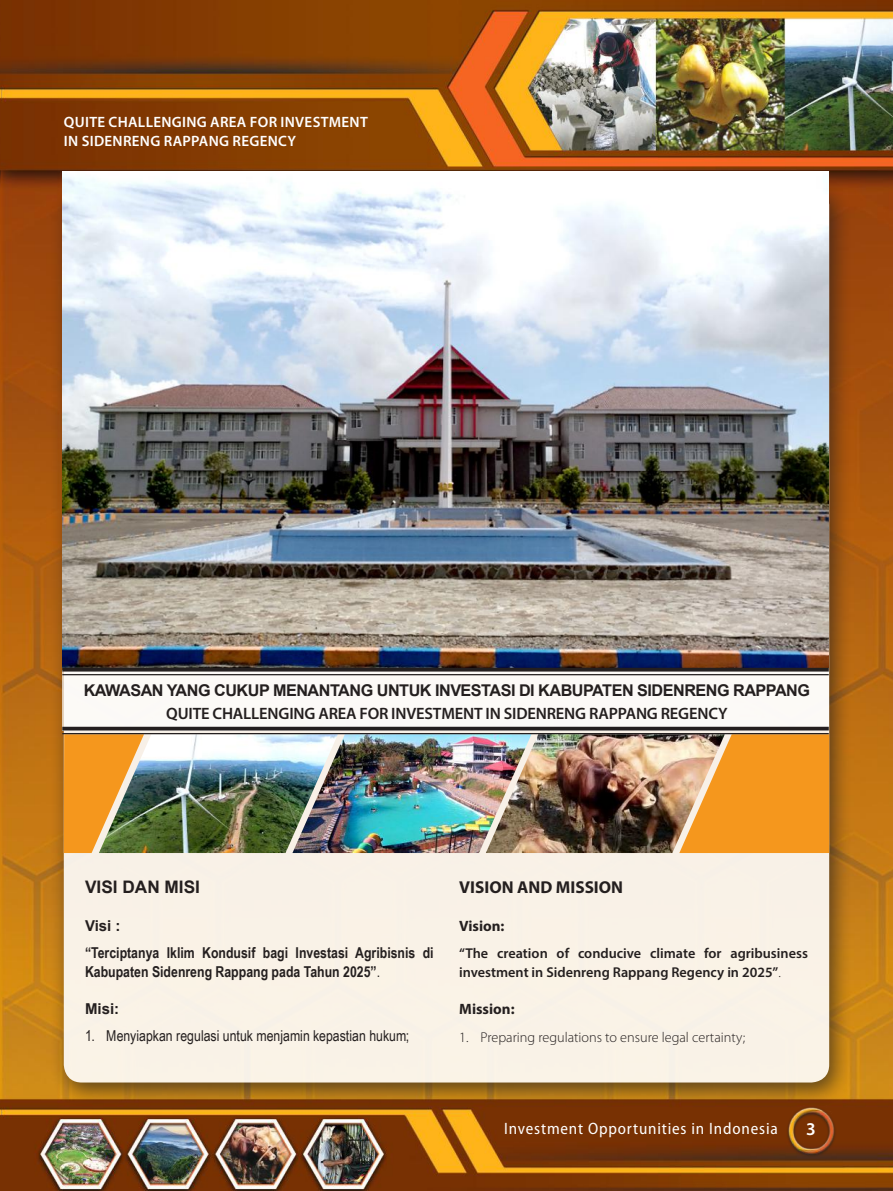
<style>
.page{position:relative;width:893px;height:1191px;background:#fff}
.page>*{position:absolute;margin:0;border:0;box-sizing:border-box;transform-origin:0 0}
.t1{font:600 18px "Myriad Pro";color:#fff}
.t2{font:700 17.25px "Myriad Pro";color:#241f1f}
.t3{font:700 17.25px "Arial";color:#241f1f}
.t4{font:600 16.5px "Myriad Pro";letter-spacing:-.01em;color:#241f1f}
.t5{font:semi-condensed 16.5px "Myriad Pro";letter-spacing:.05em;color:#fff}
.t6{font:700 16.2px "Arial";letter-spacing:-.03em;color:#241f1f}
.t7{font:700 15px/18.8px "Arial Narrow";color:#241f1f}
.t8{font:600 15px/19.5px "Myriad Pro";letter-spacing:.02em;color:#fff}
.t9{font:15px "Arial Narrow";color:#241f1f}
.t10{font:700 15px "Myriad Pro";color:#241f1f}
.t11{font:700 15px "Arial";color:#241f1f}
.t12{font:600 14.25px/18.8px "Myriad Pro";color:#241f1f}
.t13{font:300 14.25px "Myriad Pro";color:#241f1f}
.s1{font-weight:400}
.s2{font-weight:300}
</style>
<div class="page">
<img style="left:0;top:0;width:893px;height:1191px">
<div style="left:50px;top:175px;width:803px;height:933px;background:#241f1f;opacity:.75"></div>
<div style="left:64px;top:187px;width:765px;height:895px;background:#f9f2e7;border-radius:18px"></div>
<img style="left:781px;top:1099px;width:62px;height:63px">
<div style="left:725px;top:734px;width:104px;height:119px;background:#f5971d"></div>
<img style="left:338px;top:734px;width:148px;height:119px">
<img style="left:486px;top:734px;width:239px;height:119px">
<img style="left:144px;top:734px;width:194px;height:119px">
<svg style="left:64px;top:734px;width:80px;height:119px;background:#cc9337"></svg>
<img style="left:62px;top:172px;width:767px;height:496px">
<div style="left:62px;top:670px;width:767px;height:60px;background:#fcfaf7"></div>
<hr style="left:62px;top:668px;width:767px;height:3px;background:#241f1f">
<hr style="left:62px;top:674px;width:767px;height:1px;background:#241f1f">
<svg style="left:62px;top:726px;width:767px;height:4px;background:#4d4847"></svg>
<hr style="left:62px;top:733px;width:767px;height:1px;background:#241f1f">
<p class="t8" style="left:64px;top:112px;width:305px">QUITE CHALLENGING AREA FOR INVESTMENT<br>IN SIDENRENG RAPPANG REGENCY</p>
<p class="t6" style="left:84px;top:679px;width:728px">KAWASAN YANG CUKUP MENANTANG UNTUK INVESTASI DI KABUPATEN SIDENRENG RAPPANG</p>
<p class="t4" style="left:166px;top:702px;width:563px">QUITE CHALLENGING AREA FOR INVESTMENT IN SIDENRENG RAPPANG REGENCY</p>
<p class="t3" style="left:85px;top:875px;width:117px">VISI DAN MISI</p>
<p class="t11" style="left:85px;top:915px;width:37px">Visi :</p>
<p class="t7" style="left:85px;top:942px;width:350px">“Terciptanya Iklim Kondusif bagi Investasi Agribisnis di<br>Kabupaten Sidenreng Rappang pada Tahun 2025”<span class="s1">.</span></p>
<p class="t11" style="left:85px;top:998px;width:36px">Misi:</p>
<p class="t9" style="left:85px;top:1025px;width:326px">1. Menyiapkan regulasi untuk menjamin kepastian hukum;</p>
<p class="t2" style="left:459px;top:876px;width:165px">VISION AND MISSION</p>
<p class="t10" style="left:459px;top:916px;width:47px">Vision:</p>
<p class="t12" style="left:459px;top:943px;width:350px">“The creation of conducive climate for agribusiness investment in Sidenreng Rappang Regency in 2025”<span class="s2">.</span></p>
<p class="t10" style="left:459px;top:999px;width:57px">Mission:</p>
<p class="t13" style="left:459px;top:1029px;width:287px">1. Preparing regulations to ensure legal certainty;</p>
<p class="t5" style="left:504px;top:1118px;width:275px">Investment Opportunities in Indonesia</p>
<p class="t1" style="left:806px;top:1117px;width:11px">3</p>
</div>
